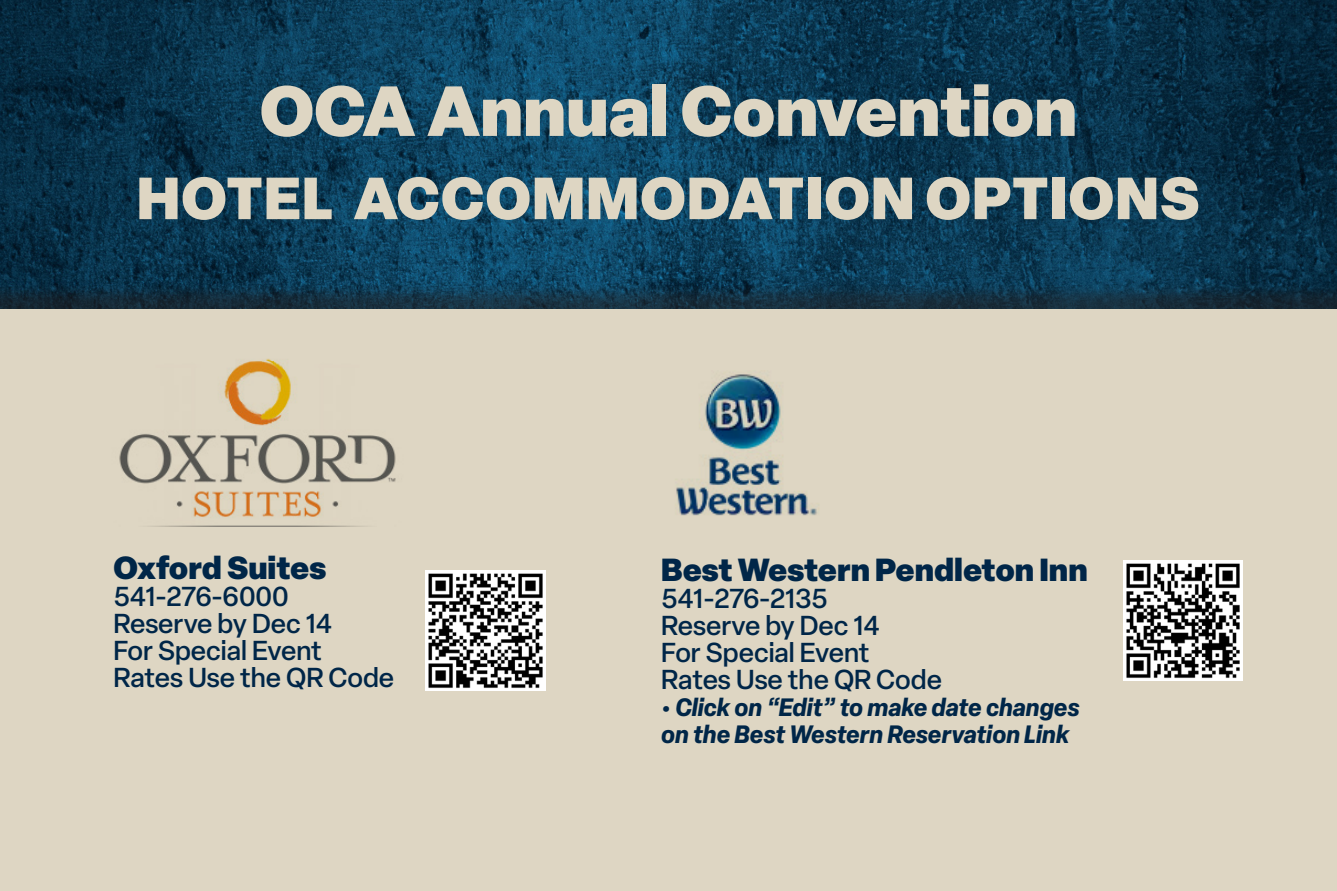
<style>
.page{position:relative;width:1337px;height:891px;background:#fff}
.page>*{position:absolute;margin:0;border:0;box-sizing:border-box;transform-origin:0 0}
.t1{font:900 69.75px "Elza";color:#ded6c3}
.t2{font:900 58.5px "Elza";letter-spacing:.02em;color:#ded6c3}
.t3{font:900 31.5px "Elza";letter-spacing:-.005em;color:#002648}
.t4{font:500 27px "Elza";color:#002648}
.t5{font:italic 700 24.75px "Elza";color:#002648}
</style>
<div class="page">
<img style="left:0;top:0;width:1336px;height:282px">
<div style="left:0;top:282px;width:1336px;height:609px;background:#231f20;opacity:.53"></div>
<div style="left:0;top:309px;width:1336px;height:582px;background:#ded6c3"></div>
<img style="left:425px;top:570px;width:120px;height:120px">
<img style="left:1123px;top:561px;width:119px;height:119px">
<img style="left:119px;top:358px;width:277px;height:168px">
<img style="left:676px;top:374px;width:141px;height:142px">
<p class="t1" style="left:260px;top:60px;width:819px">OCA Annual Convention</p>
<p class="t2" style="left:137px;top:156px;width:1064px">HOTEL ACCOMMODATION OPTIONS</p>
<p class="t3" style="left:113px;top:545px;width:214px">Oxford Suites</p>
<p class="t4" style="left:113px;top:578px;width:177px">541-276-6000</p>
<p class="t4" style="left:113px;top:605px;width:220px">Reserve by Dec 14</p>
<p class="t4" style="left:113px;top:632px;width:210px">For Special Event</p>
<p class="t4" style="left:113px;top:659px;width:282px">Rates Use the QR Code</p>
<p class="t3" style="left:661px;top:547px;width:428px">Best Western Pendleton Inn</p>
<p class="t4" style="left:661px;top:580px;width:168px">541-276-2135</p>
<p class="t4" style="left:661px;top:607px;width:220px">Reserve by Dec 14</p>
<p class="t4" style="left:661px;top:634px;width:210px">For Special Event</p>
<p class="t4" style="left:661px;top:661px;width:282px">Rates Use the QR Code</p>
<p class="t5" style="left:661px;top:690px;width:420px">• Click on “Edit” to make date changes</p>
<p class="t5" style="left:661px;top:717px;width:410px">on the Best Western Reservation Link</p>
</div>
